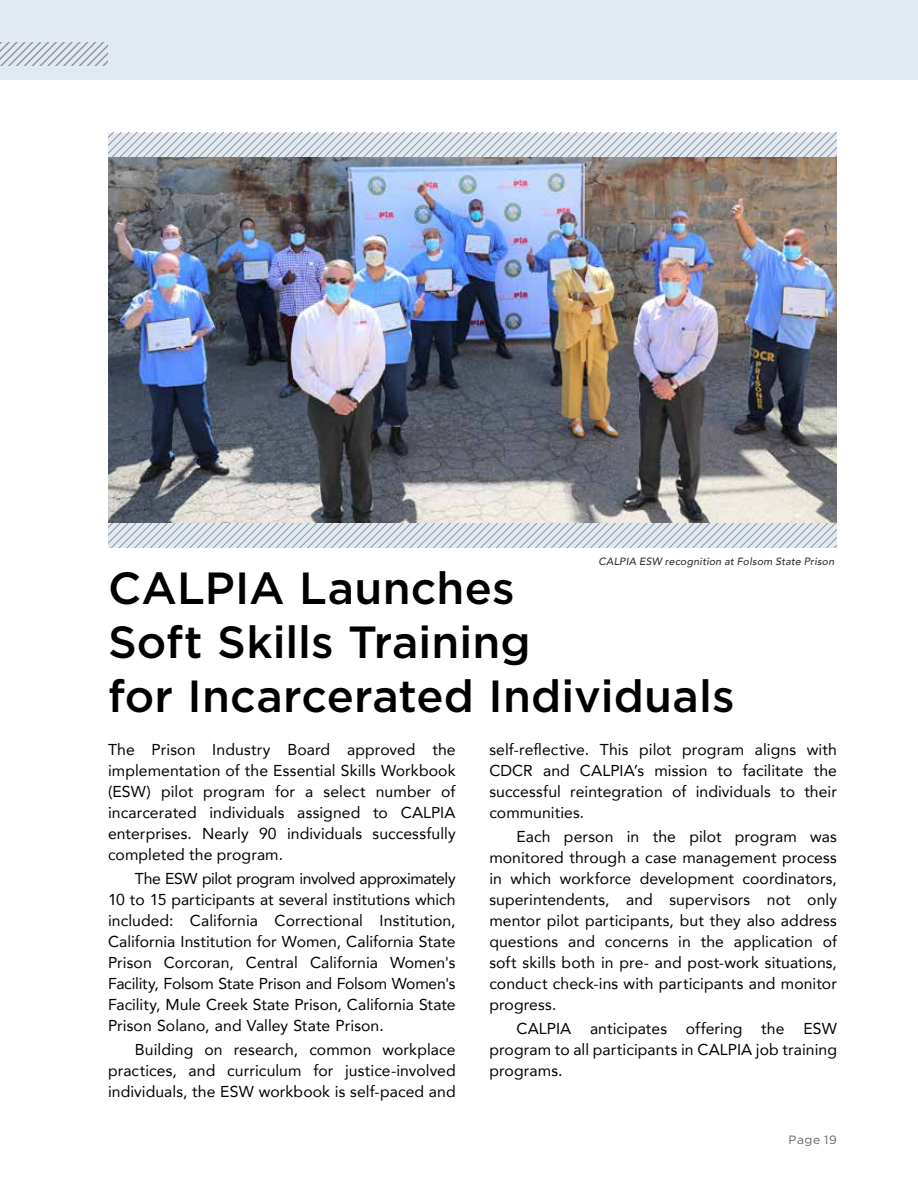
<style>
.page{position:relative;width:918px;height:1188px;background:#fff}
.page>*{position:absolute;margin:0;border:0;box-sizing:border-box;transform-origin:0 0}
.t1{font:500 45px/54px "Gotham";letter-spacing:.005em;color:#000}
.t2{font:15.75px/21px "Avenir";letter-spacing:.005em;color:#000;text-align:justify}
.t3{font:12px "Gotham";letter-spacing:.04em;color:#636466}
.t4{font:italic 500 10.5px "Avenir";letter-spacing:.02em;color:#333334}
</style>
<div class="page">
<div style="left:0;top:0;width:918px;height:80px;background:#e1eaf3"></div>
<svg style="left:108px;top:133px;width:729px;height:25px"></svg>
<svg style="left:108px;top:522px;width:729px;height:26px"></svg>
<img style="left:108px;top:158px;width:729px;height:364px">
<svg style="left:0;top:42px;width:108px;height:23px"></svg>
<p class="t4" style="left:598px;top:555px;width:237px">CALPIA ESW recognition at Folsom State Prison</p>
<h2 class="t1" style="left:108px;top:560px;width:628px">CALPIA Launches<br>Soft Skills Training<br>for Incarcerated Individuals</h2>
<p class="t2" style="left:108px;top:739px;width:349px">The Prison Industry Board approved the implementation of the Essential Skills Workbook (ESW) pilot program for a select number of incarcerated individuals assigned to CALPIA enterprises. Nearly 90 individuals successfully completed the program.</p>
<p class="t2" style="left:108px;top:868px;width:349px;text-indent:27px">The ESW pilot program involved approximately 10 to 15 participants at several institutions which included: California Correctional Institution, California Institution for Women, California State Prison Corcoran, Central California Women's Facility, Folsom State Prison and Folsom Women's Facility, Mule Creek State Prison, California State Prison Solano, and Valley State Prison.</p>
<p class="t2" style="left:108px;top:1039px;width:349px;text-indent:27px">Building on research, common workplace practices, and curriculum for justice-involved individuals, the ESW workbook is self-paced and</p>
<p class="t2" style="left:489px;top:739px;width:349px">self-reflective. This pilot program aligns with CDCR and CALPIA’s mission to facilitate the successful reintegration of individuals to their communities.</p>
<p class="t2" style="left:489px;top:826px;width:349px;text-indent:27px">Each person in the pilot program was monitored through a case management process in which workforce development coordinators, superintendents, and supervisors not only mentor pilot participants, but they also address questions and concerns in the application of soft skills both in pre- and post-work situations, conduct check-ins with participants and monitor progress.</p>
<p class="t2" style="left:489px;top:1018px;width:349px;text-indent:27px">CALPIA anticipates offering the ESW program to all participants in CALPIA job training programs.</p>
<p class="t3" style="left:789px;top:1132px;width:50px">Page 19</p>
</div>
